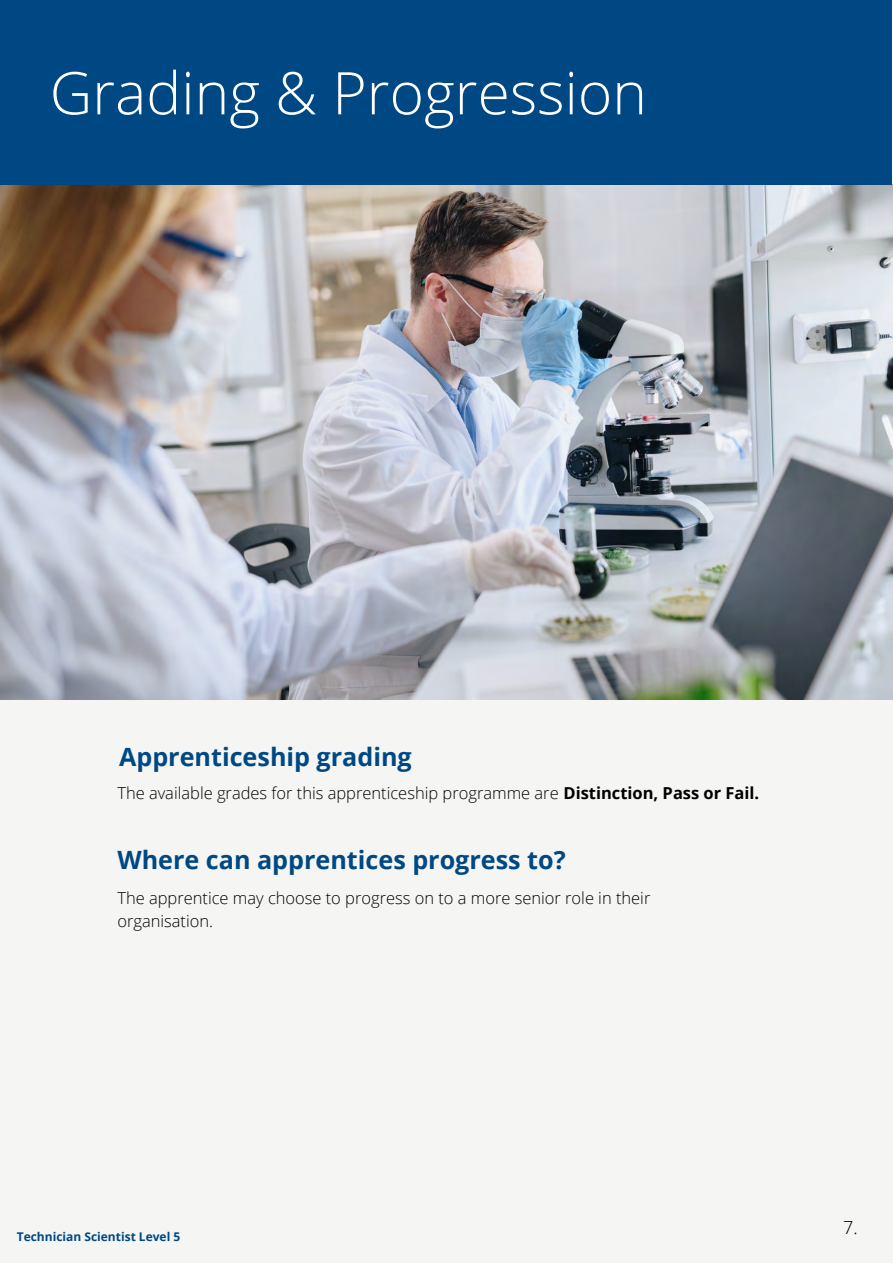
<style>
.page{position:relative;width:893px;height:1264px;background:#fff}
.page>*{position:absolute;margin:0;border:0;box-sizing:border-box;transform-origin:0 0}
.t1{font:300 58.8px "Open Sans";color:#fff}
.t2{font:700 25.2px "Open Sans";color:#004884}
.t3{font:300 18px "Open Sans";color:#000}
.t4{font:300 16.5px/22.5px "Open Sans";color:#000}
.t5{font:700 12px "Open Sans";color:#004884}
.s1{font-weight:700}
</style>
<div class="page">
<img style="left:0;top:185px;width:892px;height:515px">
<div style="left:0;top:700px;width:892px;height:562px;background:#f5f6f3"></div>
<div style="left:0;top:0;width:891px;height:185px;background:#004884"></div>
<h1 class="t1" style="left:50px;top:51px;width:598px">Grading &amp; Progression</h1>
<h2 class="t2" style="left:119px;top:739px;width:294px">Apprenticeship grading</h2>
<p class="t4" style="left:117px;top:781px;width:643px">The available grades for this apprenticeship programme are <span class="s1">Distinction, Pass or Fail.</span></p>
<h2 class="t2" style="left:117px;top:842px;width:450px">Where can apprentices progress to?</h2>
<p class="t4" style="left:117px;top:886px;width:534px">The apprentice may choose to progress on to a more senior role in their organisation.</p>
<p class="t5" style="left:17px;top:1227px;width:165px">Technician Scientist Level 5</p>
<p class="t3" style="left:843px;top:1214px;width:16px">7.</p>
</div>
